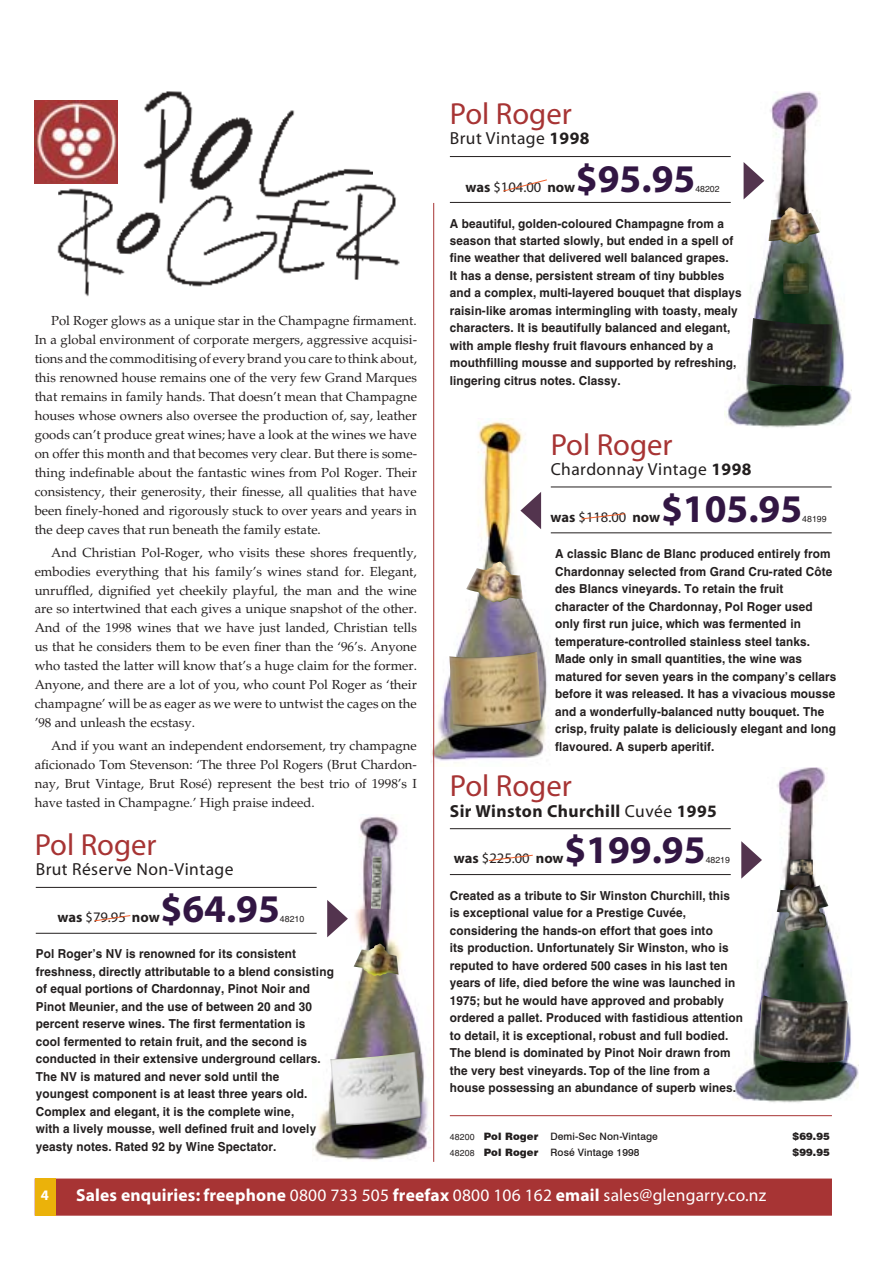
<style>
.page{position:relative;width:893px;height:1263px;background:#fff}
.page>*{position:absolute;margin:0;border:0;box-sizing:border-box;transform-origin:0 0}
.t1{font:700 39.3px "Myriad";color:#321643}
.t2{font:30.6px "Myriad";color:#a73434}
.t3{font:17.55px "Myriad";letter-spacing:.01em;color:#fff}
.t4{font:17.55px "Myriad";letter-spacing:.025em;color:#231f1f}
.t5{font:700 17.55px "Myriad";letter-spacing:.025em;color:#231f1f}
.t6{font:14.55px "Myriad";color:#231f1f}
.t7{font:700 14.55px "Myriad";letter-spacing:-.005em;color:#231f1f}
.t8{font:700 14.55px "Myriad";color:#fff}
.t9{font:13.05px/18.9px "Palatino";color:#231f1f;text-align:justify}
.t10{font:700 12.45px/17.5px "Helvetica";letter-spacing:.01em;color:#231f1f;scale:.95 1}
.t11{font:500 10.2px "Swiss 721 BT";letter-spacing:.01em;color:#231f1f}
.t12{font:900 10.2px "Swiss 721 BT";letter-spacing:.01em;color:#231f1f}
.t13{font:8.7px "Helvetica";color:#231f1f}
.s1{font-weight:700}
.s2{font-weight:400}
.s3{font-family:"Helvetica";font-weight:400;font-size:8.7px}
.s4{font-weight:900}
</style>
<div class="page">
<div style="left:35px;top:1179px;width:796px;height:36px;background:#a73434"></div>
<div style="left:35px;top:1179px;width:797px;height:37px;border:1px solid #a73434"></div>
<div style="left:35px;top:1179px;width:20px;height:37px;background:#ebb20a"></div>
<img style="left:431px;top:418px;width:116px;height:349px">
<img style="left:449px;top:651px;width:92px;height:77px">
<img style="left:466px;top:562px;width:57px;height:40px">
<img style="left:732px;top:767px;width:126px;height:336px">
<img style="left:789px;top:859px;width:24px;height:17px">
<img style="left:776px;top:884px;width:52px;height:48px">
<img style="left:758px;top:995px;width:90px;height:68px">
<img style="left:312px;top:816px;width:119px;height:344px">
<img style="left:330px;top:1052px;width:91px;height:73px">
<img style="left:353px;top:944px;width:45px;height:32px">
<img style="left:371px;top:856px;width:11px;height:53px">
<img style="left:724px;top:92px;width:127px;height:336px">
<img style="left:748px;top:318px;width:85px;height:68px">
<img style="left:783px;top:263px;width:25px;height:31px">
<img style="left:768px;top:207px;width:51px;height:37px">
<svg style="left:327px;top:900px;width:21px;height:37px"></svg>
<hr style="left:36px;top:933px;width:280px;height:1px;background:#231f1f">
<svg style="left:94px;top:915px;width:37px;height:7px"></svg>
<hr style="left:36px;top:887px;width:280px;height:1px;background:#231f1f">
<svg style="left:581px;top:513px;width:45px;height:7px"></svg>
<hr style="left:550px;top:532px;width:281px;height:1px;background:#231f1f">
<hr style="left:550px;top:487px;width:281px;height:1px;background:#231f1f">
<svg style="left:520px;top:492px;width:21px;height:37px"></svg>
<hr style="left:433px;top:203px;width:1px;height:959px;background:#a73434">
<img style="left:35px;top:101px;width:82px;height:83px">
<svg style="left:741px;top:841px;width:21px;height:38px"></svg>
<hr style="left:450px;top:874px;width:280px;height:1px;background:#231f1f">
<svg style="left:489px;top:854px;width:44px;height:7px"></svg>
<hr style="left:450px;top:828px;width:280px;height:1px;background:#231f1f">
<svg style="left:743px;top:162px;width:21px;height:37px"></svg>
<hr style="left:450px;top:202px;width:280px;height:1px;background:#231f1f">
<hr style="left:450px;top:156px;width:280px;height:1px;background:#231f1f">
<svg style="left:503px;top:179px;width:44px;height:13px"></svg>
<img style="left:143px;top:91px;width:152px;height:78px">
<img style="left:54px;top:169px;width:346px;height:128px">
<hr style="left:450px;top:1115px;width:381px;height:1px;background:#a73434">
<h2 class="t2" style="left:450px;top:102px;width:123px">Pol Roger</h2>
<h3 class="t4" style="left:450px;top:132px;width:141px">Brut Vintage <span class="s1">1998</span></h3>
<p class="t9" style="left:35px;top:313px;width:384px;text-indent:17px">Pol Roger glows as a unique star in the Champagne firmament.<br>In a global environment of corporate mergers, aggressive acquisi&shy;tions and the commoditising of every brand you care to think about, this renowned house remains one of the very few Grand Marques that remains in family hands. That doesn’t mean that Champagne houses whose owners also oversee the production of, say, leather goods can’t produce great wines; have a look at the wines we have on offer this month and that becomes very clear. But there is some&shy;thing indefinable about the fantastic wines from Pol Roger. Their consistency, their generosity, their finesse, all qualities that have been finely-honed and rigorously stuck to over years and years in the deep caves that run beneath the family estate.</p>
<p class="t9" style="left:35px;top:544px;width:384px;text-indent:17px">And Christian Pol-Roger, who visits these shores frequently, embodies everything that his family’s wines stand for. Elegant, unruffled, dignified yet cheekily playful, the man and the wine are so intertwined that each gives a unique snapshot of the other.<br>And of the 1998 wines that we have just landed, Christian tells us that he considers them to be even finer than the ‘96’s. Anyone who tasted the latter will know that’s a huge claim for the former.<br>Anyone, and there are a lot of you, who count Pol Roger as ‘their champagne’ will be as eager as we were to untwist the cages on the ’98 and unleash the ecstasy.</p>
<p class="t9" style="left:35px;top:738px;width:384px;text-indent:17px">And if you want an independent endorsement, try champagne aficionado Tom Stevenson: ‘The three Pol Rogers (Brut Chardon&shy;nay, Brut Vintage, Brut Rosé) represent the best trio of 1998’s I have tasted in Champagne.’ High praise indeed.</p>
<h2 class="t2" style="left:35px;top:833px;width:123px">Pol Roger</h2>
<h3 class="t4" style="left:36px;top:863px;width:199px">Brut Réserve Non-Vintage</h3>
<h1 class="t1" style="left:160px;top:894px;width:121px">$64.95</h1>
<p class="t7" style="left:58px;top:912px;width:104px">was <span class="s2">$79.95</span> now</p>
<p class="t13" style="left:280px;top:916px;width:26px">48210</p>
<p class="t10" style="left:36px;top:947px;width:315px">Pol Roger’s NV is renowned for its consistent freshness, directly attributable to a blend consisting of equal portions of Chardonnay, Pinot Noir and Pinot Meunier, and the use of between 20 and 30 percent reserve wines. The first fermentation is<br>cool fermented to retain fruit, and the second is conducted in their extensive underground cellars.<br>The NV is matured and never sold until the youngest component is at least three years old.<br>Complex and elegant, it is the complete wine,<br>with a lively mousse, well defined fruit and lovely yeasty notes. Rated 92 by Wine Spectator.</p>
<h1 class="t1" style="left:576px;top:164px;width:121px">$95.95</h1>
<p class="t6" style="left:465px;top:181px;width:111px"><span class="s1">was</span> $104.00 <span class="s1">now</span></p>
<p class="t13" style="left:695px;top:185px;width:26px">48202</p>
<p class="t10" style="left:450px;top:216px;width:308px">A beautiful, golden-coloured Champagne from a season that started slowly, but ended in a spell of fine weather that delivered well balanced grapes.<br>It has a dense, persistent stream of tiny bubbles and a complex, multi-layered bouquet that displays raisin-like aromas intermingling with toasty, mealy characters. It is beautifully balanced and elegant, with ample fleshy fruit flavours enhanced by a mouthfilling mousse and supported by refreshing, lingering citrus notes. Classy.</p>
<h2 class="t2" style="left:550px;top:433px;width:123px">Pol Roger</h2>
<h3 class="t4" style="left:550px;top:462px;width:202px">Chardonnay Vintage <span class="s1">1998</span></h3>
<h1 class="t1" style="left:661px;top:494px;width:143px">$105.95</h1>
<p class="t6" style="left:550px;top:512px;width:111px"><span class="s1">was</span> $118.00 <span class="s1">now</span></p>
<p class="t13" style="left:802px;top:516px;width:26px">48199</p>
<p class="t10" style="left:555px;top:547px;width:297px">A classic Blanc de Blanc produced entirely from Chardonnay selected from Grand Cru-rated Côte des Blancs vineyards. To retain the fruit character of the Chardonnay, Pol Roger used only first run juice, which was fermented in temperature-controlled stainless steel tanks.<br>Made only in small quantities, the wine was matured for seven years in the company’s cellars before it was released. It has a vivacious mousse and a wonderfully-balanced nutty bouquet. The crisp, fruity palate is deliciously elegant and long flavoured. A superb aperitif.</p>
<h2 class="t2" style="left:450px;top:775px;width:123px">Pol Roger</h2>
<h3 class="t5" style="left:450px;top:804px;width:268px">Sir Winston Churchill <span class="s2">Cuvée</span> 1995</h3>
<h1 class="t1" style="left:564px;top:835px;width:143px">$199.95</h1>
<p class="t6" style="left:454px;top:852px;width:111px"><span class="s1">was</span> $225.00 <span class="s1">now</span></p>
<p class="t13" style="left:705px;top:856px;width:26px">48219</p>
<p class="t10" style="left:450px;top:888px;width:310px">Created as a tribute to Sir Winston Churchill, this is exceptional value for a Prestige Cuvée, considering the hands-on effort that goes into<br>its production. Unfortunately Sir Winston, who is reputed to have ordered 500 cases in his last ten years of life, died before the wine was launched in 1975; but he would have approved and probably ordered a pallet. Produced with fastidious attention to detail, it is exceptional, robust and full bodied.<br>The blend is dominated by Pinot Noir drawn from the very best vineyards. Top of the line from a house possessing an abundance of superb wines.</p>
<p class="t11" style="left:450px;top:1131px;width:209px"><span class="s3">48200</span> <span class="s4">Pol Roger</span> Demi-Sec Non-Vintage</p>
<p class="t12" style="left:792px;top:1131px;width:39px">$69.95</p>
<p class="t11" style="left:450px;top:1147px;width:191px"><span class="s3">48208</span> <span class="s4">Pol Roger</span> RosÈ Vintage 1998</p>
<p class="t12" style="left:792px;top:1147px;width:39px">$99.95</p>
<p class="t8" style="left:41px;top:1190px;width:10px">4</p>
<h3 class="t3" style="left:76px;top:1189px;width:691px"><span class="s1">Sales enquiries: freephone</span> 0800 733 505 <span class="s1">freefax</span> 0800 106 162 <span class="s1">email</span> sales@glengarry.co.nz</h3>
</div>
